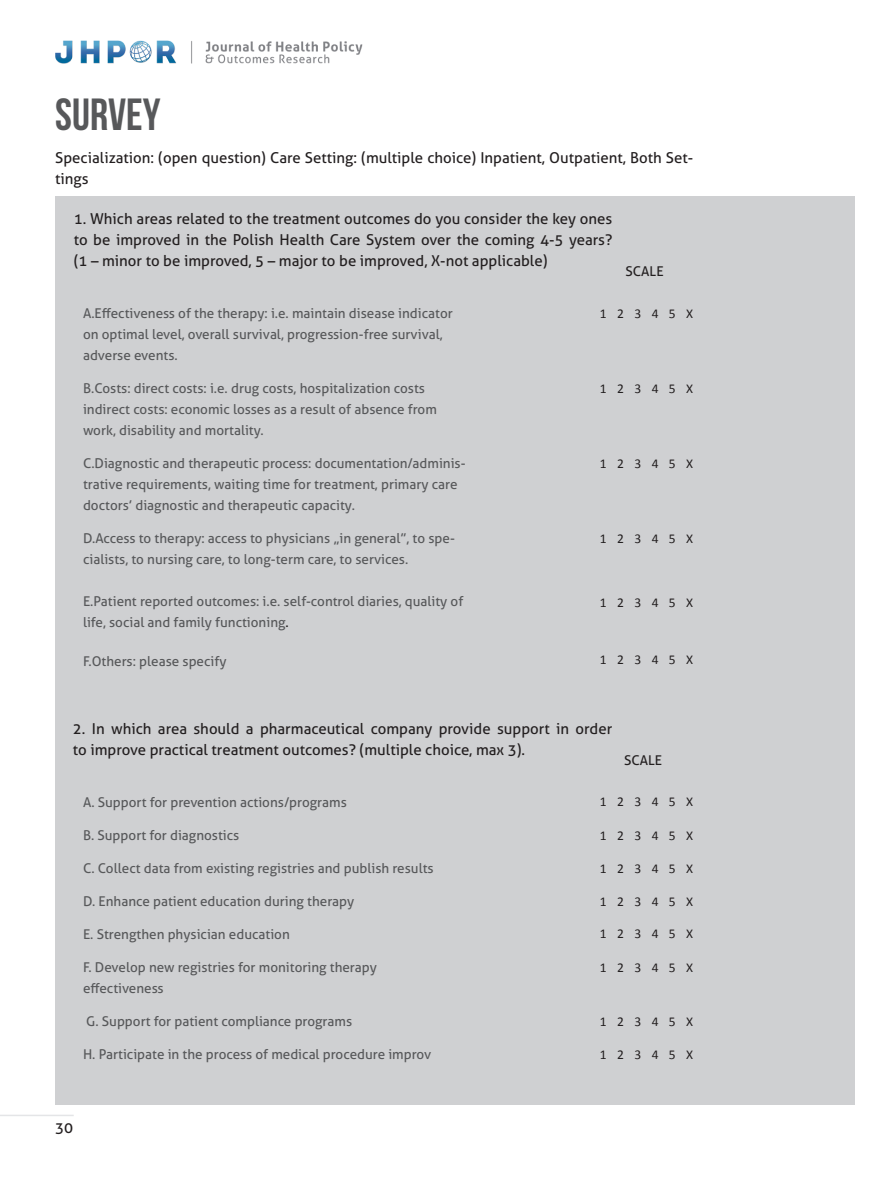
<style>
.page{position:relative;width:893px;height:1178px;background:#fff}
.page>*{position:absolute;margin:0;border:0;box-sizing:border-box;transform-origin:0 0}
.t1{font:45px "Bebas Neue";color:#57585a}
.t2{font:15px/21px "Aller";color:#231f20}
.t3{font:13.5px/21px "Aller";color:#57585a}
.t4{font:13.5px "Calibri";letter-spacing:.775em;color:#231f20}
.t5{font:13.5px "Aller";color:#231f20}
.s1{color:#231f20}
</style>
<div class="page">
<img style="left:55px;top:40px;width:308px;height:24px">
<hr style="left:0;top:1115px;width:74px;height:1px;background:#e4e5e7">
<div style="left:55px;top:196px;width:800px;height:908px;background:#cfd0d2"></div>
<p class="t1" style="left:55px;top:89px;width:107px">SURVEY</p>
<p class="t2" style="left:55px;top:147px;width:639px">Specialization: (open question) Care Setting: (multiple choice) Inpatient, Outpatient, Both Set&shy;tings</p>
<p class="t2" style="left:74px;top:208px;width:540px;text-align:justify">1. Which areas related to the treatment outcomes do you consider the key ones to be improved in the Polish Health Care System over the coming 4-5 years? (1 – minor to be improved, 5 – major to be improved, X-not applicable)</p>
<p class="t5" style="left:626px;top:263px;width:39px">SCALE</p>
<p class="t3" style="left:83px;top:302px;width:371px">A.Effectiveness of the therapy: i.e. maintain disease indicator on optimal level, overall survival, progression-free survival, adverse events.</p>
<p class="t3" style="left:83px;top:377px;width:355px">B.Costs: direct costs: i.e. drug costs, hospitalization costs indirect costs: economic losses as a result of absence from work, disability and mortality.</p>
<p class="t3" style="left:83px;top:452px;width:384px">C.Diagnostic and therapeutic process: documentation/adminis&shy;trative requirements, waiting time for treatment, primary care doctors’ diagnostic and therapeutic capacity.</p>
<p class="t3" style="left:83px;top:527px;width:373px">D.Access to therapy: access to physicians „in general”, to spe&shy;cialists, to nursing care, to long-term care, to services.</p>
<p class="t3" style="left:83px;top:590px;width:382px">E.Patient reported outcomes: i.e. self-control diaries, quality of life, social and family functioning<span class="s1">.</span></p>
<p class="t3" style="left:83px;top:650px;width:145px">F.Others: please specify</p>
<p class="t4" style="left:600px;top:305px;width:95px">12345X</p>
<p class="t4" style="left:600px;top:380px;width:95px">12345X</p>
<p class="t4" style="left:600px;top:455px;width:95px">12345X</p>
<p class="t4" style="left:600px;top:530px;width:95px">12345X</p>
<p class="t4" style="left:600px;top:594px;width:95px">12345X</p>
<p class="t4" style="left:600px;top:651px;width:95px">12345X</p>
<p class="t2" style="left:73px;top:718px;width:541px">2. In which area should a pharmaceutical company provide support in order to improve practical treatment outcomes? (multiple choice, max 3).</p>
<p class="t5" style="left:624px;top:752px;width:39px">SCALE</p>
<p class="t3" style="left:83px;top:791px;width:265px">A. Support for prevention actions/programs</p>
<p class="t3" style="left:83px;top:824px;width:158px">B. Support for diagnostics</p>
<p class="t3" style="left:83px;top:857px;width:352px">C. Collect data from existing registries and publish results</p>
<p class="t3" style="left:83px;top:890px;width:273px">D. Enhance patient education during therapy</p>
<p class="t3" style="left:83px;top:923px;width:208px">E. Strengthen physician education</p>
<p class="t3" style="left:83px;top:956px;width:295px">F. Develop new registries for monitoring therapy</p>
<p class="t3" style="left:83px;top:977px;width:82px">effectiveness</p>
<p class="t3" style="left:86px;top:1010px;width:267px">G. Support for patient compliance programs</p>
<p class="t3" style="left:83px;top:1043px;width:350px">H. Participate in the process of medical procedure improv</p>
<p class="t2" style="left:55px;top:1117px;width:19px">30</p>
<p class="t4" style="left:600px;top:792px;width:95px">12345X</p>
<p class="t4" style="left:600px;top:827px;width:95px">12345X</p>
<p class="t4" style="left:600px;top:860px;width:95px">12345X</p>
<p class="t4" style="left:600px;top:893px;width:95px">12345X</p>
<p class="t4" style="left:600px;top:924px;width:95px">12345X</p>
<p class="t4" style="left:600px;top:959px;width:95px">12345X</p>
<p class="t4" style="left:600px;top:1013px;width:95px">12345X</p>
<p class="t4" style="left:600px;top:1046px;width:95px">12345X</p>
</div>
